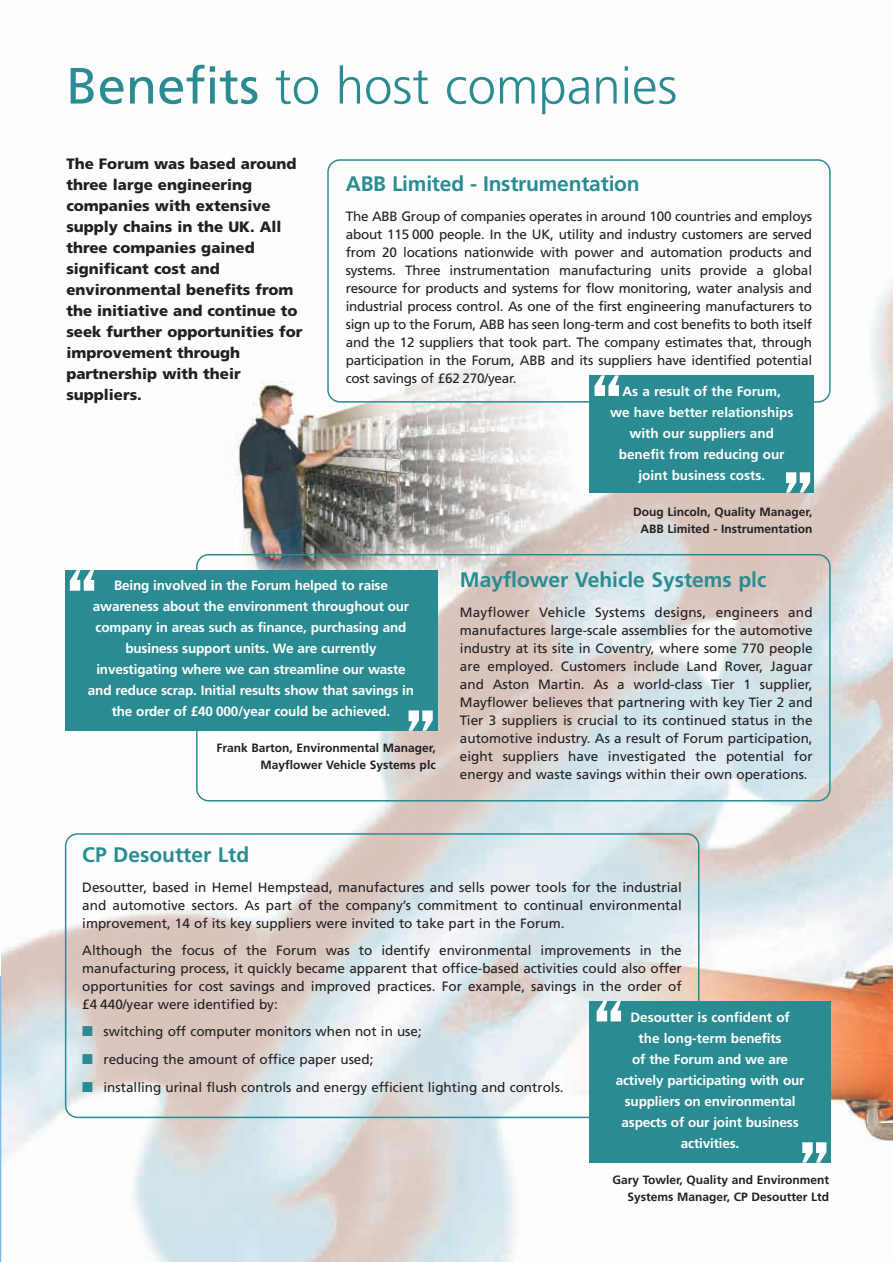
<style>
.page{position:relative;width:893px;height:1262px;background:#fff}
.page>*{position:absolute;margin:0;border:0;box-sizing:border-box;transform-origin:0 0}
.t1{font:300 51px "Frutiger";color:#2a8c92}
.t2{font:700 21px "Frutiger";color:#2a8c92}
.t3{font:900 15px/21px "Frutiger";color:#231f20}
.t4{font:13.5px/18px "Frutiger";color:#231f20;text-align:justify}
.t5{font:700 13.5px/21px "Frutiger";letter-spacing:-.01em;color:#fff;text-align:center}
.t6{font:700 12px/16.5px "Frutiger";color:#231f20;text-align:right}
.s1{font-weight:400}
.s2{color:#2a8c92}
</style>
<div class="page">
<img style="left:1px;top:168px;width:891px;height:1094px">
<svg style="left:327px;top:159px;width:503px;height:243px"></svg>
<svg style="left:0;top:976px;width:1px;height:286px"></svg>
<div style="left:589px;top:375px;width:225px;height:117px;background:#2a8c92"></div>
<svg style="left:594px;top:375px;width:25px;height:21px"></svg>
<svg style="left:786px;top:472px;width:24px;height:20px"></svg>
<svg style="left:65px;top:833px;width:634px;height:285px"></svg>
<svg style="left:196px;top:554px;width:634px;height:247px"></svg>
<div style="left:589px;top:1001px;width:241px;height:161px;background:#2a8c92"></div>
<svg style="left:596px;top:1001px;width:25px;height:20px"></svg>
<svg style="left:802px;top:1142px;width:24px;height:20px"></svg>
<div style="left:65px;top:570px;width:372px;height:161px;background:#2a8c92"></div>
<svg style="left:70px;top:570px;width:24px;height:20px"></svg>
<svg style="left:408px;top:710px;width:24px;height:21px"></svg>
<h1 class="t1" style="left:66px;top:65px;width:612px"><span class="s1">Benefits</span> to host companies</h1>
<p class="t3" style="left:66px;top:155px;width:238px">The Forum was based around three large engineering companies with extensive supply chains in the UK. All three companies gained significant cost and environmental benefits from the initiative and continue to seek further opportunities for improvement through partnership with their suppliers.</p>
<h2 class="t2" style="left:346px;top:175px;width:295px">ABB Limited - Instrumentation</h2>
<p class="t4" style="left:346px;top:208px;width:468px">The ABB Group of companies operates in around 100 countries and employs about 115 000 people. In the UK, utility and industry customers are served from 20 locations nationwide with power and automation products and systems. Three instrumentation manufacturing units provide a global resource for products and systems for flow monitoring, water analysis and industrial process control. As one of the first engineering manufacturers to sign up to the Forum, ABB has seen long-term and cost benefits to both itself and the 12 suppliers that took part. The company estimates that, through participation in the Forum, ABB and its suppliers have identified potential cost savings of £62 270/year.</p>
<p class="t5" style="left:610px;top:382px;width:185px">As a result of the Forum,<br>we have better relationships with our suppliers and benefit from reducing our joint business costs.</p>
<p class="t6" style="left:633px;top:505px;width:181px">Doug Lincoln, Quality Manager,<br>ABB Limited - Instrumentation</p>
<p class="t5" style="left:88px;top:576px;width:327px">Being involved in the Forum helped to raise awareness about the environment throughout our company in areas such as finance, purchasing and business support units. We are currently investigating where we can streamline our waste and reduce scrap. Initial results show that savings in the order of £40 000/year could be achieved.</p>
<p class="t6" style="left:216px;top:741px;width:221px">Frank Barton, Environmental Manager,<br>Mayflower Vehicle Systems plc</p>
<h2 class="t2" style="left:460px;top:571px;width:308px">Mayflower Vehicle Systems plc</h2>
<p class="t4" style="left:460px;top:604px;width:354px">Mayflower Vehicle Systems designs, engineers and manufactures large-scale assemblies for the automotive industry at its site in Coventry, where some 770 people are employed. Customers include Land Rover, Jaguar and Aston Martin. As a world-class Tier 1 supplier, Mayflower believes that partnering with key Tier 2 and Tier 3 suppliers is crucial to its continued status in the automotive industry. As a result of Forum participation, eight suppliers have investigated the potential for energy and waste savings within their own operations.</p>
<h2 class="t2" style="left:82px;top:846px;width:168px">CP Desoutter Ltd</h2>
<p class="t4" style="left:82px;top:879px;width:601px">Desoutter, based in Hemel Hempstead, manufactures and sells power tools for the industrial and automotive sectors. As part of the company’s commitment to continual environmental improvement, 14 of its key suppliers were invited to take part in the Forum.</p>
<p class="t4" style="left:82px;top:942px;width:601px">Although the focus of the Forum was to identify environmental improvements in the manufacturing process, it quickly became apparent that office-based activities could also offer opportunities for cost savings and improved practices. For example, savings in the order of £4 440/year were identified by:</p>
<p class="t4" style="left:82px;top:1023px;width:341px"><span class="s2">■</span> switching off computer monitors when not in use;</p>
<p class="t4" style="left:82px;top:1051px;width:293px"><span class="s2">■</span> reducing the amount of office paper used;</p>
<p class="t4" style="left:82px;top:1079px;width:483px"><span class="s2">■</span> installing urinal flush controls and energy efficient lighting and controls.</p>
<p class="t5" style="left:615px;top:1007px;width:190px">Desoutter is confident of<br>the long-term benefits<br>of the Forum and we are actively participating with our suppliers on environmental aspects of our joint business activities.</p>
<p class="t6" style="left:612px;top:1172px;width:218px">Gary Towler, Quality and Environment<br>Systems Manager, CP Desoutter Ltd</p>
</div>
